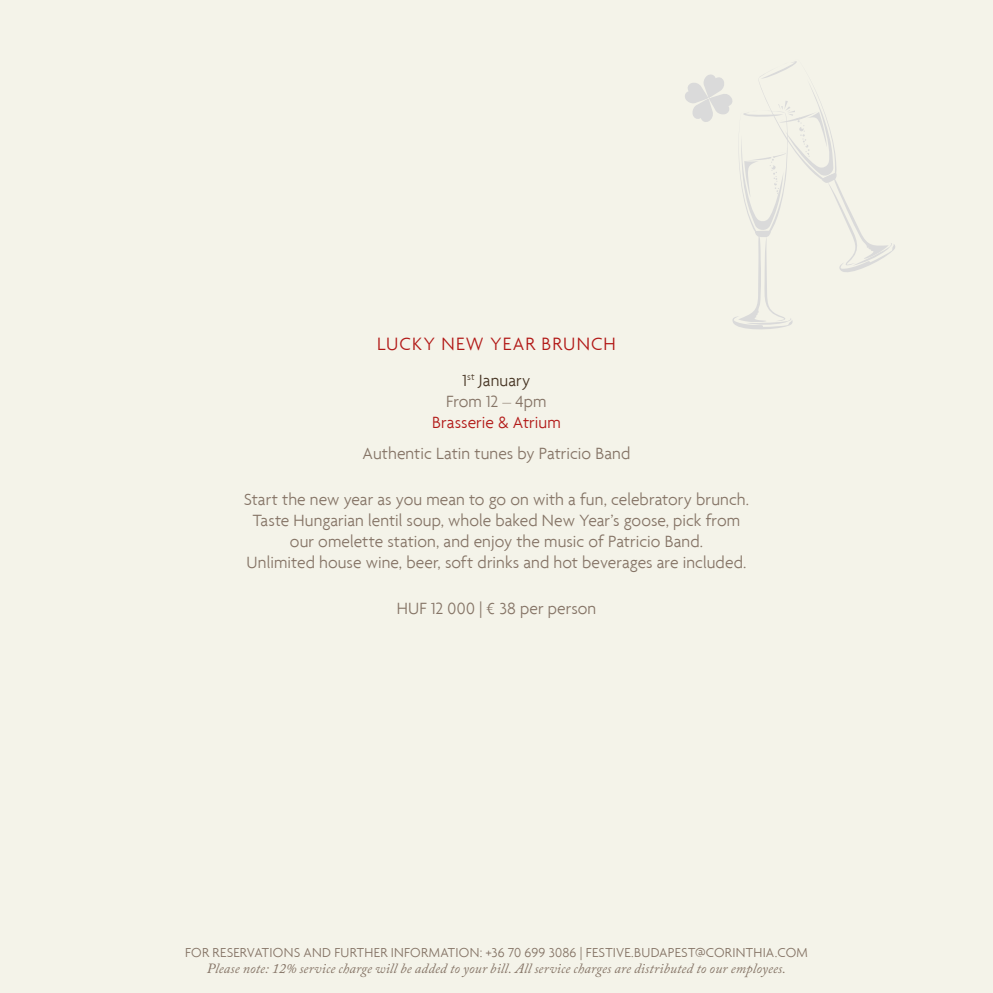
<style>
.page{position:relative;width:993px;height:993px;background:#fff}
.page>*{position:absolute;margin:0;border:0;box-sizing:border-box;transform-origin:0 0}
.t1{font:300 19.25px "Agenda";letter-spacing:.06em;color:#b21917}
.t2{font:300 17.5px/21px "Agenda";letter-spacing:.005em;color:#857466;text-align:center}
.t3{font:300 17.5px "Agenda";letter-spacing:.005em;color:#b21917}
.t4{font:italic 14px "Adobe Caslon Pro";letter-spacing:.01em;color:#857466}
.t5{font:300 14px "Agenda";letter-spacing:.02em;color:#857466}
.s1{color:#463423}
</style>
<div class="page">
<div style="left:0;top:0;width:992px;height:992px;background:#f4f3e9"></div>
<svg style="left:685px;top:61px;width:210px;height:269px"></svg>
<p class="t1" style="left:377px;top:332px;width:240px">LUCKY NEW YEAR BRUNCH</p>
<p class="t2" style="left:446px;top:369px;width:102px"><span class="s1">1</span><sup>st</sup> <span class="s1">January<br></span>From 12 – 4pm</p>
<p class="t3" style="left:432px;top:412px;width:130px">Brasserie &amp; Atrium</p>
<p class="t2" style="left:362px;top:442px;width:269px">Authentic Latin tunes by Patricio Band</p>
<p class="t2" style="left:244px;top:488px;width:506px">Start the new year as you mean to go on with a fun, celebratory brunch.<br>Taste Hungarian lentil soup, whole baked New Year’s goose, pick from our omelette station, and enjoy the music of Patricio Band.<br>Unlimited house wine, beer, soft drinks and hot beverages are included.</p>
<p class="t2" style="left:396px;top:597px;width:201px">HUF 12 000 | € 38 per person</p>
<p class="t5" style="left:185px;top:944px;width:623px">FOR RESERVATIONS AND FURTHER INFORMATION: +36 70 699 3086 | FESTIVE.BUDAPEST@CORINTHIA.COM</p>
<p class="t4" style="left:207px;top:959px;width:580px">Please note: 12% service charge will be added to your bill. All service charges are distributed to our employees.</p>
</div>
